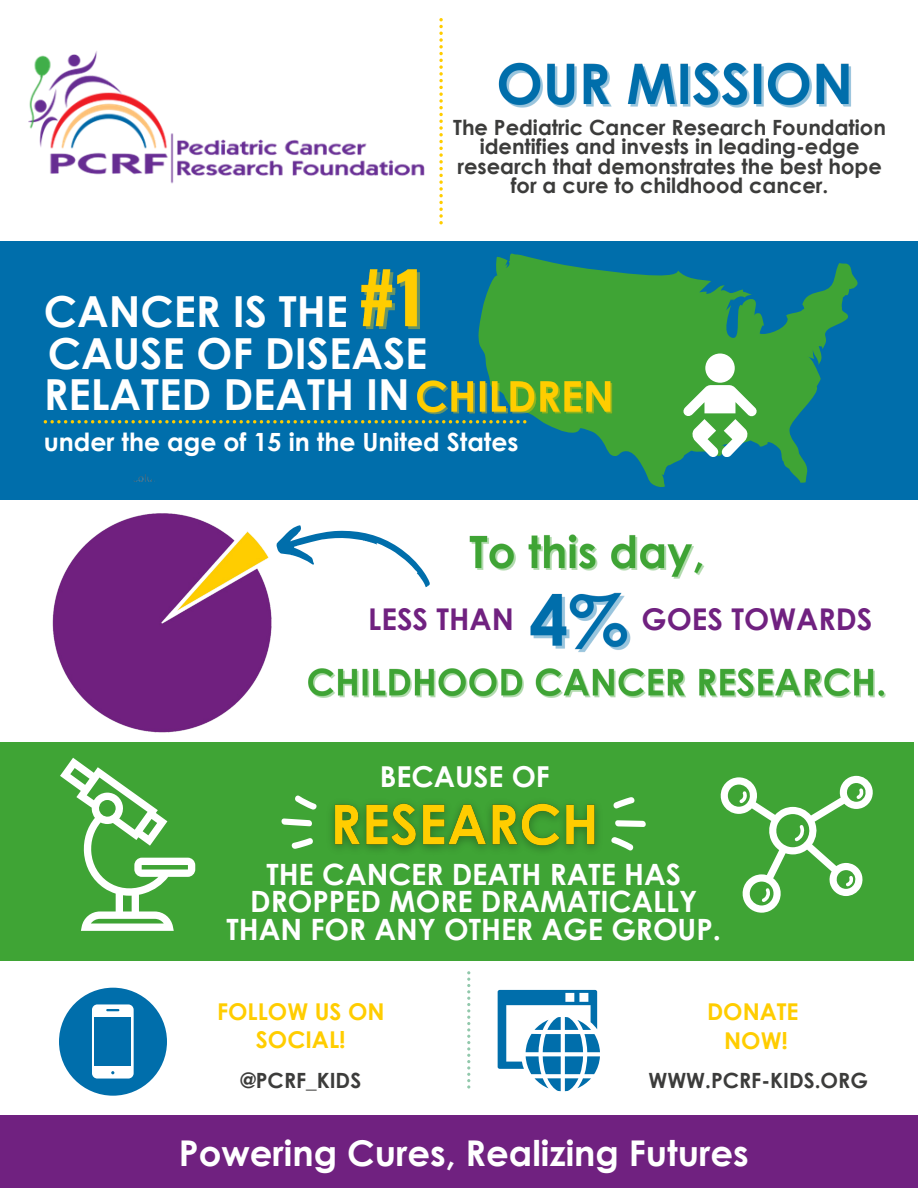
<style>
.page{position:relative;width:918px;height:1188px;background:#fff}
.page>*{position:absolute;margin:0;border:0;box-sizing:border-box;transform-origin:0 0}
.t1{font:700 42.75px/41.1px "Century Gothic";color:#fff}
.t2{font:700 35.55px "Century Gothic";color:#fff}
.t3{font:700 30px "Century Gothic";color:#702180}
.t4{font:700 29.4px/27.8px "Century Gothic";color:#fff;text-align:center}
.t5{font:700 28.8px "Century Gothic";color:#fff}
.t6{font:700 25.05px "Century Gothic";color:#fff}
.t7{font:700 23.1px/28.8px "Century Gothic";color:#ffcd00;text-align:center}
.t8{font:700 21px/19.2px "Century Gothic";color:#3c3c3b;text-align:center}
</style>
<div class="page">
<div style="left:0;top:742px;width:914px;height:218px;background:#3fa435"></div>
<div style="left:0;top:1115px;width:918px;height:73px;background:#702180"></div>
<div style="left:0;top:241px;width:918px;height:259px;background:#006eab"></div>
<svg style="left:478px;top:253px;width:380px;height:234px;fill:#3fa435"></svg>
<div style="left:705px;top:354px;width:30px;height:29px;background:#fff;border-radius:50%"></div>
<svg style="left:683px;top:385px;width:77px;height:71px;background:#8fc897"></svg>
<svg style="left:467px;top:971px;width:3px;height:118px"></svg>
<svg style="left:498px;top:990px;width:102px;height:101px"></svg>
<img style="left:28px;top:51px;width:397px;height:133px">
<svg style="left:44px;top:420px;width:368px;height:3px"></svg>
<svg style="left:439px;top:18px;width:4px;height:206px"></svg>
<svg style="left:60px;top:758px;width:135px;height:173px"></svg>
<svg style="left:281px;top:795px;width:36px;height:54px"></svg>
<img style="left:331px;top:803px;width:267px;height:48px">
<svg style="left:611px;top:797px;width:35px;height:54px"></svg>
<svg style="left:59px;top:988px;width:108px;height:108px"></svg>
<svg style="left:720px;top:776px;width:153px;height:137px"></svg>
<img style="left:52px;top:474px;width:220px;height:259px">
<img style="left:361px;top:269px;width:59px;height:61px">
<svg style="left:276px;top:525px;width:154px;height:63px"></svg>
<img style="left:498px;top:62px;width:353px;height:46px">
<img style="left:415px;top:369px;width:201px;height:54px">
<img style="left:469px;top:534px;width:236px;height:45px">
<img style="left:308px;top:668px;width:578px;height:30px">
<img style="left:529px;top:576px;width:104px;height:76px">
<p class="t8" style="left:453px;top:117px;width:434px">The Pediatric Cancer Research Foundation identifies and invests in leading-edge research that demonstrates the best hope for a cure to childhood cancer.</p>
<p class="t1" style="left:44px;top:290px;width:385px">CANCER IS THE<br>CAUSE OF DISEASE</p>
<p class="t1" style="left:44px;top:372px;width:368px">RELATED DEATH IN</p>
<p class="t6" style="left:44px;top:426px;width:476px">under the age of 15 in the United States</p>
<p class="t3" style="left:368px;top:599px;width:147px">LESS THAN</p>
<p class="t5" style="left:380px;top:758px;width:172px">BECAUSE OF</p>
<p class="t3" style="left:642px;top:599px;width:232px">GOES TOWARDS</p>
<p class="t4" style="left:227px;top:859px;width:496px">THE CANCER DEATH RATE HAS<br>DROPPED MORE DRAMATICALLY<br>THAN FOR ANY OTHER AGE GROUP.</p>
<p class="t7" style="left:217px;top:996px;width:169px">FOLLOW US ON<br>SOCIAL!</p>
<p class="t8" style="left:240px;top:1070px;width:122px">@PCRF_KIDS</p>
<p class="t7" style="left:707px;top:997px;width:93px">DONATE</p>
<p class="t7" style="left:724px;top:1026px;width:65px">NOW!</p>
<p class="t8" style="left:648px;top:1070px;width:221px">WWW.PCRF-KIDS.ORG</p>
<p class="t2" style="left:179px;top:1130px;width:571px">Powering Cures, Realizing Futures</p>
</div>
